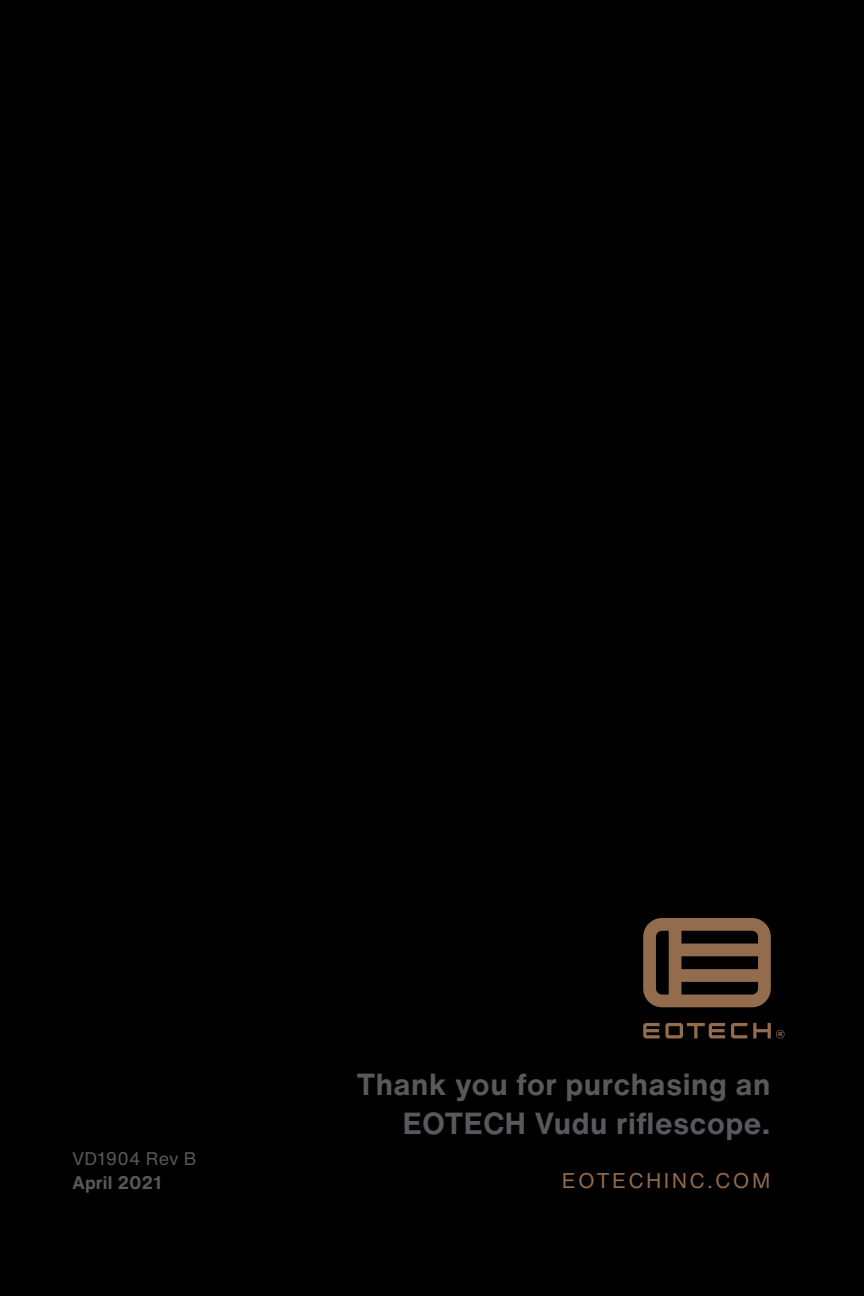
<style>
.page{position:relative;width:864px;height:1296px;background:#000}
.page>*{position:absolute;margin:0;border:0;box-sizing:border-box;transform-origin:0 0}
.t1{font:700 30px/39px "Helvetica Now Text";letter-spacing:.02em;color:#58595b;text-align:right}
.t2{font:21px "Helvetica Now Text";letter-spacing:.11em;color:#936b4d}
.t3{font:18px "Helvetica Now Text";letter-spacing:.01em;color:#58595b}
.t4{font:700 18px "Helvetica Now Text";letter-spacing:.01em;color:#58595b}
</style>
<div class="page">
<svg style="left:643px;top:918px;width:142px;height:120px"></svg>
<p class="t1" style="left:357px;top:1064px;width:415px">Thank you for purchasing an<br>EOTECH Vudu riflescope.</p>
<p class="t3" style="left:72px;top:1145px;width:126px">VD1904 Rev B</p>
<p class="t4" style="left:72px;top:1169px;width:91px">April 2021</p>
<p class="t2" style="left:562px;top:1165px;width:210px">EOTECHINC.COM</p>
</div>
